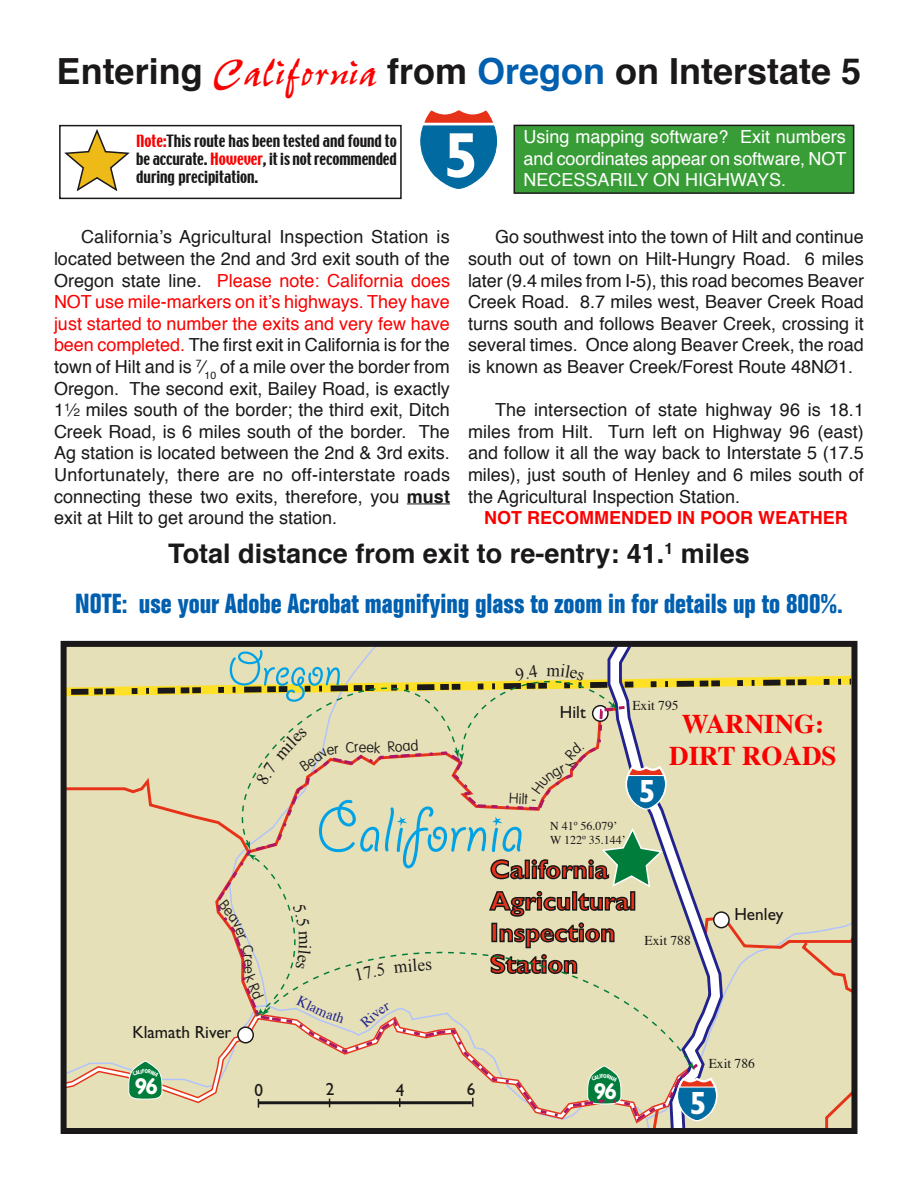
<style>
.page{position:relative;width:918px;height:1188px;background:#fff}
.page>*{position:absolute;margin:0;border:0;box-sizing:border-box;transform-origin:0 0}
.t1{font:70.5px "Giddyup";color:#00a2e6}
.t2{font:700 64.35px "Gill Sans";color:#fff}
.t3{font:52.8px "Giddyup";color:#00a2e6}
.t4{font:700 36px "Helvetica";color:#1a1818}
.t5{font:700 32.25px "Gill Sans";color:#fff}
.t6{font:700 condensed 27px "Folio";color:#005faf}
.t7{font:700 27px "Helvetica";color:#1a1818}
.t8{font:700 27px/32.4px "Times";color:#fa0000;text-align:center}
.t9{font:700 26.4px/31.5px "Gill Sans";color:#e7321a}
.t10{font:700 22.05px "VAG Rounded";color:#fff}
.t11{font:18px/21.6px "Helvetica";color:#1a1818;text-align:justify}
.t12{font:18px/21.6px "Helvetica";letter-spacing:-.01em;color:#fff;text-align:justify}
.t13{font:700 18px "Helvetica";color:#fa0000}
.t14{font:17.55px "Gill Sans";letter-spacing:-.005em;color:#1a1818}
.t15{font:15px/18px "Techno";letter-spacing:-.005em;color:#1a1818;text-align:justify}
.t16{font:100 14.7px "VAG Rounded";color:#1a1818}
.t17{font:14.7px "Times";color:#21228d}
.t18{font:100 14.4px "VAG Rounded";color:#1a1818}
.t19{font:13.5px "Times";color:#1a1818}
.t20{font:12px/14.4px "Times";color:#1a1818}
.s1{font-family:"Pepita";font-weight:400;font-size:45px;color:#fa0000}
.s2{color:#005faf}
.s3{color:#fa0000}
.s4{font-style:italic;color:#fa0000}
.s5{font-family:"He Fractions Plain"}
.s6{font-weight:700}
</style>
<div class="page">
<hr style="left:407px;top:503px;width:43px;height:1px;background:#1a1818">
<div style="left:68px;top:811px;width:782px;height:316px;background:#e5e0b8"></div>
<div style="left:600px;top:648px;width:130px;height:479px;background:#e5e0b8"></div>
<svg style="left:606px;top:648px;width:118px;height:479px;background:#d5d0bc"></svg>
<svg style="left:714px;top:912px;width:15px;height:16px"></svg>
<div style="left:713px;top:911px;width:17px;height:17px;border:1px solid #1a1818;border-radius:50%"></div>
<svg style="left:701px;top:1076px;width:18px;height:46px"></svg>
<svg style="left:215px;top:811px;width:486px;height:313px;background:#d2cead"></svg>
<div style="left:198px;top:648px;width:261px;height:201px;background:#e5e0b8"></div>
<svg style="left:264px;top:918px;width:429px;height:149px;background:#ddd5b1"></svg>
<svg style="left:688px;top:1061px;width:7px;height:9px"></svg>
<div style="left:61px;top:641px;width:796px;height:493px;border:6px solid #1a1818"></div>
<svg style="left:420px;top:110px;width:77px;height:79px"></svg>
<div style="left:59px;top:125px;width:343px;height:74px;border:2px solid #1a1818"></div>
<svg style="left:64px;top:129px;width:66px;height:63px"></svg>
<div style="left:514px;top:125px;width:340px;height:68px;background:#399d37"></div>
<div style="left:514px;top:125px;width:340px;height:69px;border:2px solid #1a1818"></div>
<svg style="left:360px;top:1002px;width:30px;height:26px"></svg>
<svg style="left:128px;top:1060px;width:35px;height:40px"></svg>
<svg style="left:587px;top:1065px;width:35px;height:40px"></svg>
<svg style="left:61px;top:654px;width:796px;height:157px;background:#dbd4ab"></svg>
<svg style="left:219px;top:841px;width:126px;height:183px;background:#e1d7b3"></svg>
<svg style="left:355px;top:963px;width:30px;height:17px"></svg>
<svg style="left:394px;top:959px;width:37px;height:14px"></svg>
<h3 class="t4" style="left:57px;top:46px;width:806px">Entering <span class="s1">California</span> from <span class="s2">Oregon</span> on Interstate 5</h3>
<p class="t15" style="left:136px;top:133px;width:262px"><span class="s3">Note:</span>This route has been tested and found to be accurate. <span class="s3">However</span>, it is not recommended during precipitation.</p>
<p class="t12" style="left:524px;top:127px;width:324px">Using mapping software? Exit numbers and coordinates appear on software, NOT NECESSARILY ON HIGHWAYS.</p>
<h2 class="t2" style="left:443px;top:117px;width:38px">5</h2>
<p class="t11" style="left:54px;top:227px;width:398px;text-indent:27px">Californiaʼs Agricultural Inspection Station is located between the 2nd and 3rd exit south of the Oregon state line. <span class="s3">Please note:</span> <span class="s4">California does NOT use mile-markers on itʼs highways. They have just started to number the exits and very few have been completed.</span> The first exit in California is for the town of Hilt and is <sup>7</sup>⁄<sub>10</sub> of a mile over the border from Oregon. The second exit, Bailey Road, is exactly 1<span class="s5">2</span> miles south of the border; the third exit, Ditch Creek Road, is 6 miles south of the border. The Ag station is located between the 2nd &amp; 3rd exits.<br>Unfortunately, there are no off-interstate roads connecting these two exits, therefore, you <span class="s6">must </span>exit at Hilt to get around the station.</p>
<p class="t11" style="left:468px;top:227px;width:398px;text-indent:27px">Go southwest into the town of Hilt and continue south out of town on Hilt-Hungry Road. 6 miles later (9.4 miles from I-5), this road becomes Beaver Creek Road. 8.7 miles west, Beaver Creek Road turns south and follows Beaver Creek, crossing it several times. Once along Beaver Creek, the road is known as Beaver Creek/Forest Route 48NØ1.</p>
<p class="t11" style="left:468px;top:400px;width:398px;text-indent:27px">The intersection of state highway 96 is 18.1 miles from Hilt. Turn left on Highway 96 (east) and follow it all the way back to Interstate 5 (17.5 miles), just south of Henley and 6 miles south of the Agricultural Inspection Station.</p>
<p class="t13" style="left:484px;top:506px;width:365px">NOT RECOMMENDED IN POOR WEATHER</p>
<h3 class="t7" style="left:168px;top:535px;width:583px">Total distance from exit to re-entry: 41.<sup>1</sup> miles</h3>
<h3 class="t6" style="left:75px;top:589px;width:769px">NOTE: use your Adobe Acrobat magnifying glass to zoom in for details up to 800%.</h3>
<h3 class="t3" style="left:228px;top:641px;width:116px">Oregon</h3>
<p class="t16" style="left:326px;top:741px;width:33px;rotate:-6deg">er Cr</p>
<p class="t16" style="left:387px;top:739px;width:33px;rotate:-4deg">Road</p>
<p class="t14" style="left:560px;top:702px;width:27px">Hilt</p>
<p class="t18" style="left:582px;top:762px;width:8px;rotate:90deg">y</p>
<p class="t19" style="left:632px;top:697px;width:48px">Exit 795</p>
<h3 class="t8" style="left:669px;top:708px;width:169px">WARNING:<br>DIRT ROADS</h3>
<p class="t18" style="left:257px;top:954px;width:21px;rotate:90deg">ree</p>
<p class="t14" style="left:132px;top:1022px;width:101px">Klamath River</p>
<h3 class="t5" style="left:639px;top:772px;width:19px">5</h3>
<p class="t16" style="left:510px;top:790px;width:29px;rotate:3deg">Hilt -</p>
<h1 class="t1" style="left:316px;top:792px;width:209px">California</h1>
<p class="t20" style="left:550px;top:819px;width:77px">N 41º 56.079ʼ<br>W 122º 35.144ʼ</p>
<h3 class="t9" style="left:490px;top:854px;width:148px">California<br>Agricultural<br>Inspection<br>Station</h3>
<p class="t19" style="left:645px;top:932px;width:48px">Exit 788</p>
<p class="t17" style="left:302px;top:991px;width:34px;rotate:26deg">Klam</p>
<p class="t14" style="left:734px;top:904px;width:50px">Henley</p>
<p class="t19" style="left:709px;top:1055px;width:48px">Exit 786</p>
<p class="t10" style="left:135px;top:1074px;width:25px">96</p>
<p class="t10" style="left:594px;top:1078px;width:25px">96</p>
<p class="t14" style="left:255px;top:1080px;width:10px">0</p>
<p class="t14" style="left:326px;top:1079px;width:10px">2</p>
<p class="t14" style="left:396px;top:1080px;width:10px">4</p>
<p class="t14" style="left:467px;top:1079px;width:10px">6</p>
<h3 class="t5" style="left:690px;top:1084px;width:19px">5</h3>
</div>
